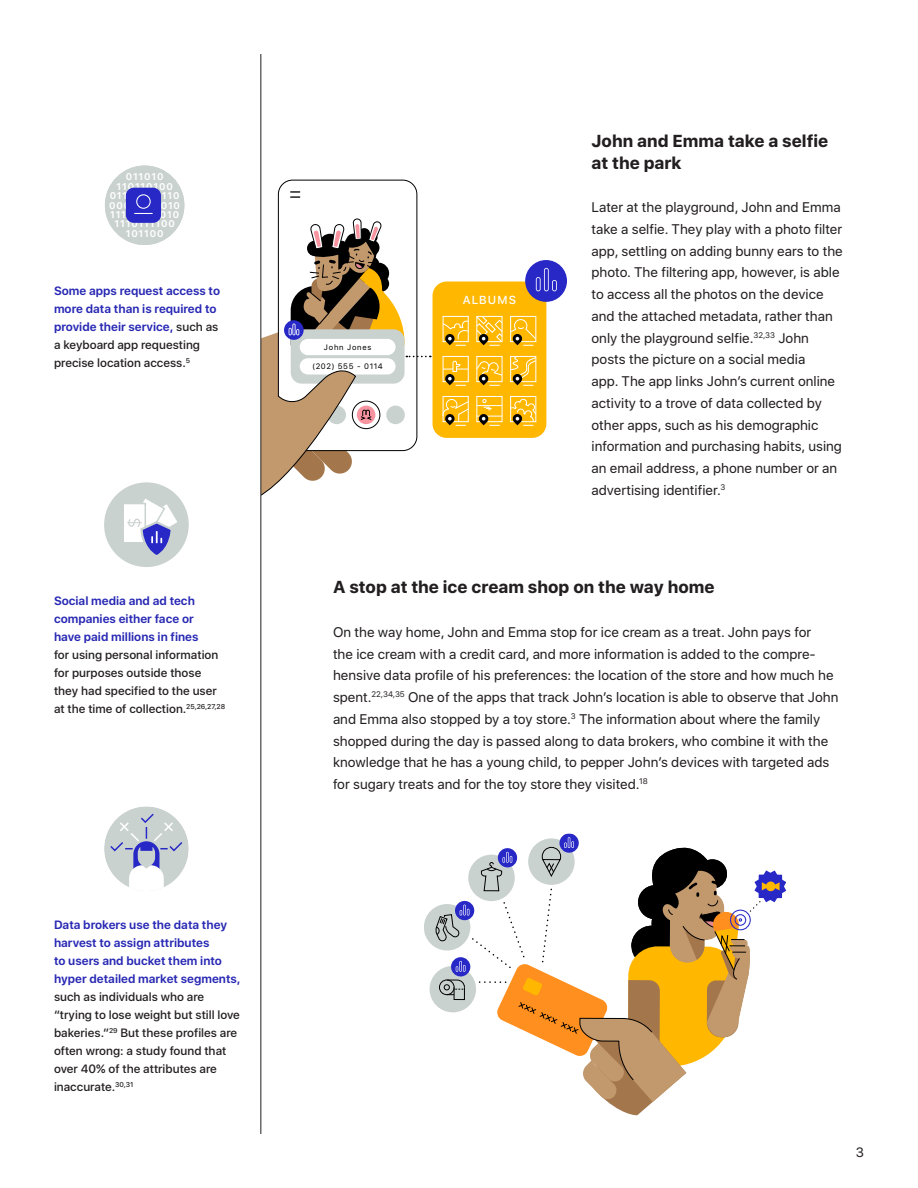
<style>
.page{position:relative;width:918px;height:1188px;background:#fff}
.page>*{position:absolute;margin:0;border:0;box-sizing:border-box;transform-origin:0 0}
.Copy{font:700 17.25px/21.8px "SF Hello";color:#231f20}
.Copy-2{font:13.8px/21.8px "SF Hello";color:#231f20}
.t1{font:13.5px "SF Hello";color:#231f20}
.Copy-3{font:500 12px/18px "SF Hello";color:#231f20}
.Copy-4{font:600 12px/18px "SF Hello";color:#2828b4}
.t2{font:500 11.55px "SF Hello";letter-spacing:.095em;color:#fff}
.t3{font:600 9.75px/9.4px "SF Hello";letter-spacing:.09em;color:#fff;text-align:center}
.t4{font:7.8px "SF Hello";letter-spacing:.095em;color:#000}
.s1{font-weight:500;color:#231f20}
.s2{font-weight:600;color:#2828b4}
</style>
<div class="page">
<svg style="left:291px;top:191px;width:9px;height:7px"></svg>
<div style="left:433px;top:282px;width:113px;height:156px;background:#ffb700;border-radius:14px"></div>
<div style="left:510px;top:316px;width:26px;height:26px;border:1px solid #fff"></div>
<div style="left:443px;top:316px;width:26px;height:26px;border:1px solid #fff"></div>
<div style="left:476px;top:356px;width:26px;height:26px;border:1px solid #fff"></div>
<div style="left:443px;top:356px;width:26px;height:26px;border:1px solid #fff"></div>
<div style="left:510px;top:396px;width:26px;height:26px;border:1px solid #fff"></div>
<div style="left:476px;top:396px;width:26px;height:26px;border:1px solid #fff"></div>
<div style="left:443px;top:396px;width:26px;height:26px;border:1px solid #fff"></div>
<svg style="left:510px;top:319px;width:27px;height:27px"></svg>
<svg style="left:476px;top:315px;width:27px;height:31px"></svg>
<svg style="left:442px;top:320px;width:27px;height:26px"></svg>
<svg style="left:510px;top:356px;width:27px;height:30px"></svg>
<svg style="left:476px;top:361px;width:27px;height:25px"></svg>
<svg style="left:443px;top:360px;width:25px;height:26px"></svg>
<svg style="left:510px;top:399px;width:27px;height:27px"></svg>
<svg style="left:477px;top:399px;width:25px;height:27px"></svg>
<svg style="left:442px;top:399px;width:27px;height:27px"></svg>
<div style="left:525px;top:260px;width:42px;height:42px;background:#2828c7;border-radius:50%"></div>
<svg style="left:536px;top:268px;width:21px;height:23px"></svg>
<svg style="left:262px;top:218px;width:169px;height:277px"></svg>
<div style="left:424px;top:904px;width:46px;height:47px;background:#cad2d0;border-radius:50%"></div>
<div style="left:430px;top:966px;width:46px;height:46px;background:#cad2d0;border-radius:50%"></div>
<svg style="left:559px;top:833px;width:20px;height:20px"></svg>
<svg style="left:435px;top:837px;width:351px;height:279px"></svg>
<hr style="left:261px;top:54px;width:1px;height:1080px;background:#231f20">
<div style="left:105px;top:166px;width:79px;height:79px;background:#cad2d0;border-radius:50%"></div>
<div style="left:126px;top:188px;width:35px;height:35px;background:#2828c7;border-radius:8px"></div>
<svg style="left:134px;top:213px;width:19px;height:1px"></svg>
<div style="left:136px;top:194px;width:15px;height:15px;border:1px solid #fff;border-radius:50%"></div>
<div style="left:104px;top:806px;width:85px;height:85px;background:#cad2d0;border-radius:50%"></div>
<svg style="left:109px;top:812px;width:75px;height:79px"></svg>
<div style="left:104px;top:482px;width:85px;height:85px;background:#cad2d0;border-radius:50%"></div>
<svg style="left:124px;top:497px;width:56px;height:61px"></svg>
<p class="t3" style="left:109px;top:172px;width:72px">011010<br>110110100<br>011111111110<br>00011101010<br>11100110010<br>1110111100<br>101100</p>
<p class="Copy-4" style="left:54px;top:281px;width:168px">Some apps request access to more data than is required to provide their service, <span class="s1">such as a keyboard app requesting precise location access.</span><sup>5</sup></p>
<p class="Copy-3" style="left:54px;top:591px;width:173px"><span class="s2">Social media and ad tech companies either face or<br>have paid millions in fines<br></span>for using personal information for purposes outside those they had specified to the user at the time of collection.<sup>25,26,27,28</sup></p>
<p class="Copy-3" style="left:54px;top:915px;width:188px"><span class="s2">Data brokers use the data they harvest to assign attributes<br>to users and bucket them into hyper detailed market segments, </span>such as individuals who are “trying to lose weight but still love bakeries.”<sup>29</sup> But these profiles are often wrong: a study found that over 40% of the attributes are inaccurate.<sup>30,31</sup></p>
<p class="t4" style="left:324px;top:341px;width:49px">John Jones</p>
<p class="t4" style="left:312px;top:360px;width:72px">(202) 555 - 0114</p>
<p class="t2" style="left:463px;top:291px;width:55px">ALBUMS</p>
<p class="Copy" style="left:592px;top:129px;width:238px">John and Emma take a selfie at the park</p>
<p class="Copy-2" style="left:592px;top:196px;width:253px">Later at the playground, John and Emma take a selfie. They play with a photo filter app, settling on adding bunny ears to the photo. The filtering app, however, is able to access all the photos on the device and the attached metadata, rather than only the playground selfie.<sup>32,33</sup> John posts the picture on a social media<br>app. The app links John’s current online activity to a trove of data collected by other apps, such as his demographic information and purchasing habits, using an email address, a phone number or an advertising identifier.<sup>3</sup></p>
<p class="Copy" style="left:333px;top:575px;width:383px">A stop at the ice cream shop on the way home</p>
<p class="Copy-2" style="left:333px;top:620px;width:507px">On the way home, John and Emma stop for ice cream as a treat. John pays for<br>the ice cream with a credit card, and more information is added to the compre&shy;hensive data profile of his preferences: the location of the store and how much he spent.<sup>22,34,35</sup> One of the apps that track John’s location is able to observe that John and Emma also stopped by a toy store.<sup>3</sup> The information about where the family shopped during the day is passed along to data brokers, who combine it with the knowledge that he has a young child, to pepper John’s devices with targeted ads for sugary treats and for the toy store they visited.<sup>18</sup></p>
<p class="t1" style="left:856px;top:1142px;width:10px">3</p>
</div>
